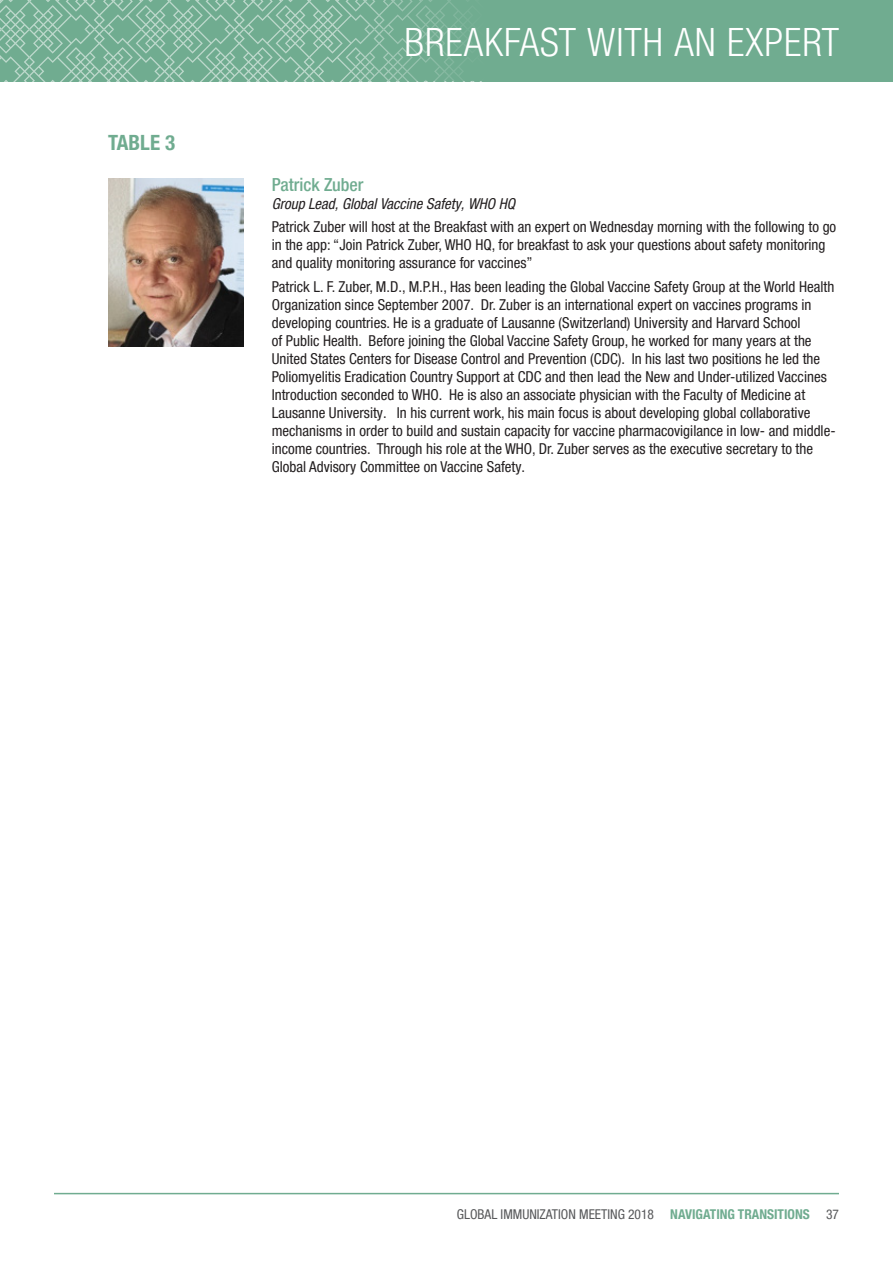
<style>
.page{position:relative;width:893px;height:1263px;background:#fff}
.page>*{position:absolute;margin:0;border:0;box-sizing:border-box;transform-origin:0 0}
.t1{font:300 condensed 39px "Helvetica Neue LTW1 G";letter-spacing:.025em;color:#fff}
.body_copy{font:700 condensed 21px "Helvetica Neue LTW1 G";color:#70ac90}
.body_copy-2{font:500 condensed 18px "Helvetica Neue LTW1 G";color:#70ac90}
.body_copy-3{font:condensed 15px/18px "Helvetica Neue LTW1 G";color:#231f20}
.body_copy-4{font:italic condensed 15px "Helvetica Neue LTW1 G";color:#231f20}
.t2{font:condensed 13.5px "Helvetica Neue LTW1 G";color:#57585a}
.s1{font-weight:700;color:#70ac90}
</style>
<div class="page">
<div style="left:0;top:0;width:893px;height:81px;background:#70ac90"></div>
<svg style="left:0;top:0;width:340px;height:81px"></svg>
<hr style="left:54px;top:1193px;width:785px;height:1px;background:#70ac90">
<svg style="left:340px;top:0;width:126px;height:81px"></svg>
<img style="left:108px;top:178px;width:135px;height:169px">
<p class="body_copy" style="left:108px;top:130px;width:69px">TABLE 3</p>
<p class="t1" style="left:405px;top:20px;width:436px">BREAKFAST WITH AN EXPERT</p>
<p class="body_copy-2" style="left:272px;top:174px;width:93px">Patrick Zuber</p>
<p class="body_copy-4" style="left:272px;top:195px;width:245px">Group Lead, Global Vaccine Safety, WHO HQ</p>
<p class="body_copy-3" style="left:272px;top:218px;width:566px">Patrick Zuber will host at the Breakfast with an expert on Wednesday morning with the following to go in the app: “Join Patrick Zuber, WHO HQ, for breakfast to ask your questions about safety monitoring and quality monitoring assurance for vaccines”</p>
<p class="body_copy-3" style="left:272px;top:278px;width:565px">Patrick L. F. Zuber, M.D., M.P.H., Has been leading the Global Vaccine Safety Group at the World Health Organization since September 2007. Dr. Zuber is an international expert on vaccines programs in developing countries. He is a graduate of Lausanne (Switzerland) University and Harvard School<br>of Public Health. Before joining the Global Vaccine Safety Group, he worked for many years at the United States Centers for Disease Control and Prevention (CDC). In his last two positions he led the Poliomyelitis Eradication Country Support at CDC and then lead the New and Under-utilized Vaccines Introduction seconded to WHO. He is also an associate physician with the Faculty of Medicine at Lausanne University. In his current work, his main focus is about developing global collaborative mechanisms in order to build and sustain capacity for vaccine pharmacovigilance in low- and middle&shy;income countries. Through his role at the WHO, Dr. Zuber serves as the executive secretary to the Global Advisory Committee on Vaccine Safety.</p>
<p class="t2" style="left:457px;top:1206px;width:384px">GLOBAL IMMUNIZATION MEETING 2018 <span class="s1">NAVIGATING TRANSITIONS</span> 37</p>
</div>
